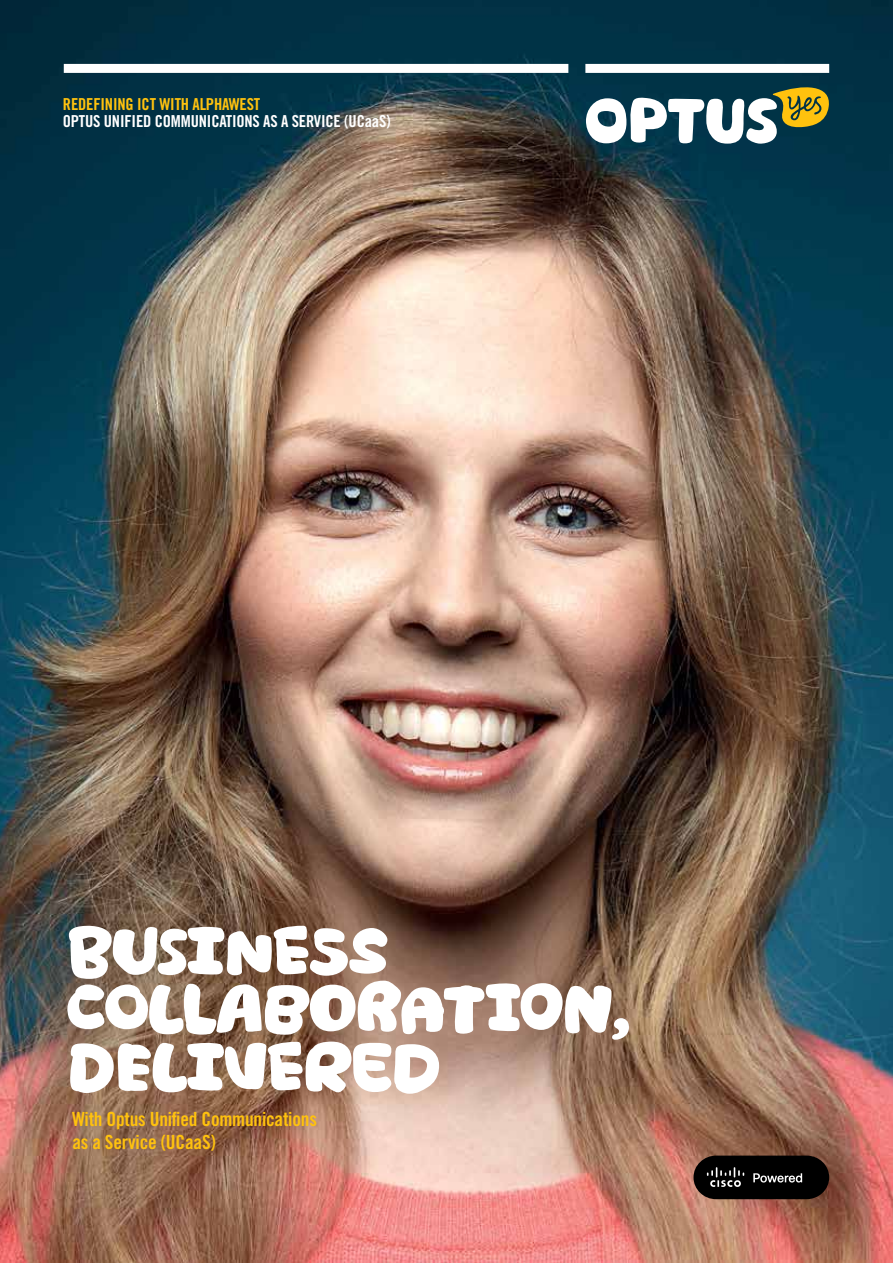
<style>
.page{position:relative;width:893px;height:1263px;background:#fff}
.page>*{position:absolute;margin:0;border:0;box-sizing:border-box;transform-origin:0 0}
.t1{font:700 73.5px/58.1px "Optus Voice BETA01";letter-spacing:-.005em;color:#fff}
.t2{font:19.5px/23.4px "Trade Gothic LT Pro Bd Cn 20";letter-spacing:-.01em;color:#ffc20e}
.t3{font:16.5px "Trade Gothic LT Pro Bd Cn 20";letter-spacing:-.01em;color:#fff}
.t4{font:16.5px "Trade Gothic LT Pro Bd Cn 20";letter-spacing:-.01em;color:#ffc20e}
</style>
<div class="page">
<img style="left:0;top:0;width:893px;height:1263px">
<div style="left:64px;top:64px;width:504px;height:9px;background:#fff"></div>
<div style="left:585px;top:64px;width:244px;height:9px;background:#fff"></div>
<svg style="left:586px;top:83px;width:245px;height:61px"></svg>
<svg style="left:693px;top:1155px;width:136px;height:44px;background:#1c1816"></svg>
<p class="t4" style="left:63px;top:94px;width:185px">REDEFINING ICT WITH ALPHAWEST</p>
<p class="t3" style="left:63px;top:111px;width:144px">OPTUS UNIFIED COMMUNICATIONS</p>
<p class="t3" style="left:263px;top:111px;width:37px">AS ASERVICE</p>
<p class="t3" style="left:344px;top:111px;width:48px">(UCaaS)</p>
<h1 class="t1" style="left:67px;top:926px;width:567px">BUSINESS<br>COLLABORATION,<br>DELIVERED</h1>
<p class="t2" style="left:72px;top:1107px;width:246px">With Optus Unified Communications as a Service (UCaaS)</p>
</div>
